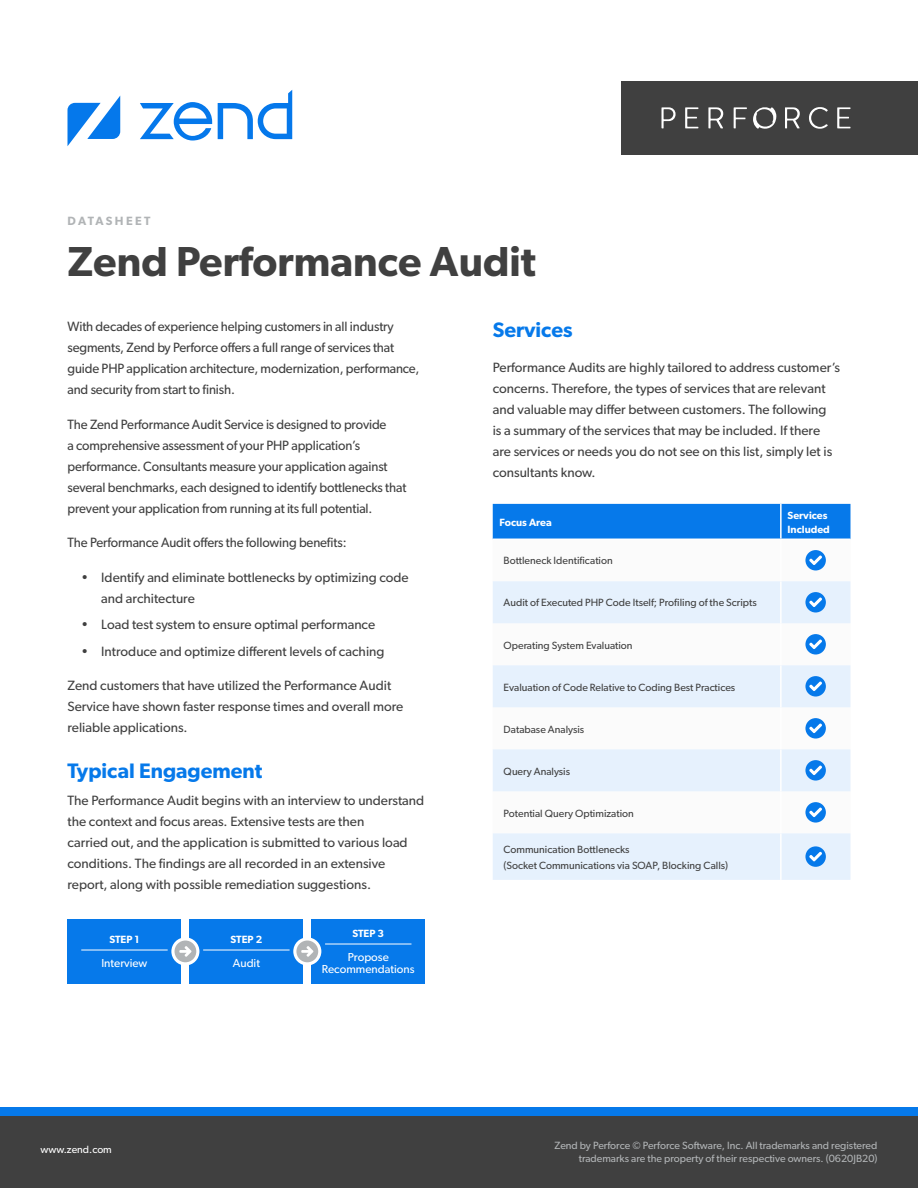
<style>
.page{position:relative;width:918px;height:1188px;background:#fff}
.page>*{position:absolute;margin:0;border:0;box-sizing:border-box;transform-origin:0 0}
.t1{font:600 42px "Gibson";color:#404040}
.t2{font:600 21px "Gibson";color:#0679ea}
.t3{font:13.5px/21px "Gibson";color:#404040}
.t4{font:13.5px/21px "Gibson";color:#404040;scale:.96 1}
.t5{font:600 12px "Gibson";letter-spacing:.19em;color:#b1b4b6}
.t6{font:11.7px/12px "Gibson";color:#fff;text-align:center}
.t7{font:10.5px/16.5px "Gibson";color:#404040}
.t8{font:10.5px/13.5px "Gibson";color:#b1b4b6;text-align:right}
.t9{font:600 10.5px/13.5px "Gibson";color:#fff}
.t10{font:10.5px "Gibson";color:#fff}
</style>
<div class="page">
<div style="left:621px;top:81px;width:297px;height:74px;background:#404040"></div>
<div style="left:0;top:1115px;width:918px;height:73px;background:#404040"></div>
<div style="left:0;top:1107px;width:918px;height:8px;background:#0679ea"></div>
<svg style="left:68px;top:96px;width:52px;height:50px"></svg>
<svg style="left:140px;top:102px;width:72px;height:39px"></svg>
<svg style="left:218px;top:90px;width:74px;height:49px"></svg>
<svg style="left:662px;top:107px;width:14px;height:21px"></svg>
<svg style="left:685px;top:107px;width:13px;height:21px"></svg>
<svg style="left:837px;top:107px;width:14px;height:21px"></svg>
<svg style="left:708px;top:107px;width:15px;height:21px"></svg>
<svg style="left:785px;top:107px;width:15px;height:21px"></svg>
<svg style="left:734px;top:107px;width:13px;height:21px"></svg>
<svg style="left:809px;top:107px;width:19px;height:22px"></svg>
<svg style="left:753px;top:107px;width:24px;height:22px"></svg>
<div style="left:493px;top:504px;width:357px;height:35px;background:#0679ea"></div>
<svg style="left:493px;top:581px;width:357px;height:299px;fill:#e6f1fd"></svg>
<hr style="left:780px;top:504px;width:2px;height:35px;background:#fff">
<hr style="left:780px;top:581px;width:2px;height:42px;background:#fff">
<hr style="left:780px;top:623px;width:2px;height:42px;background:#fff">
<hr style="left:780px;top:666px;width:2px;height:41px;background:#fff">
<hr style="left:780px;top:708px;width:2px;height:41px;background:#fff">
<hr style="left:780px;top:750px;width:2px;height:41px;background:#fff">
<hr style="left:780px;top:792px;width:2px;height:41px;background:#fff">
<hr style="left:780px;top:834px;width:2px;height:46px;background:#fff">
<div style="left:805px;top:550px;width:21px;height:20px;background:#0679ea;border-radius:50%"></div>
<svg style="left:809px;top:555px;width:13px;height:10px"></svg>
<div style="left:805px;top:592px;width:21px;height:21px;background:#0679ea;border-radius:50%"></div>
<svg style="left:809px;top:597px;width:13px;height:10px"></svg>
<div style="left:805px;top:634px;width:21px;height:21px;background:#0679ea;border-radius:50%"></div>
<svg style="left:809px;top:639px;width:13px;height:10px"></svg>
<div style="left:805px;top:676px;width:21px;height:21px;background:#0679ea;border-radius:50%"></div>
<svg style="left:809px;top:681px;width:13px;height:10px"></svg>
<div style="left:805px;top:718px;width:21px;height:21px;background:#0679ea;border-radius:50%"></div>
<svg style="left:809px;top:723px;width:13px;height:10px"></svg>
<div style="left:805px;top:760px;width:21px;height:21px;background:#0679ea;border-radius:50%"></div>
<svg style="left:809px;top:765px;width:13px;height:10px"></svg>
<div style="left:805px;top:802px;width:21px;height:21px;background:#0679ea;border-radius:50%"></div>
<svg style="left:809px;top:807px;width:13px;height:10px"></svg>
<div style="left:805px;top:846px;width:21px;height:21px;background:#0679ea;border-radius:50%"></div>
<svg style="left:809px;top:852px;width:13px;height:10px"></svg>
<div style="left:68px;top:919px;width:113px;height:64px;background:#0679ea"></div>
<div style="left:189px;top:919px;width:114px;height:64px;background:#0679ea"></div>
<div style="left:311px;top:919px;width:114px;height:64px;background:#0679ea"></div>
<hr style="left:81px;top:950px;width:87px;height:1px;background:#fff">
<hr style="left:203px;top:950px;width:87px;height:1px;background:#fff">
<hr style="left:325px;top:944px;width:86px;height:1px;background:#fff">
<svg style="left:171px;top:937px;width:28px;height:28px"></svg>
<svg style="left:175px;top:941px;width:21px;height:21px"></svg>
<svg style="left:293px;top:937px;width:28px;height:28px"></svg>
<svg style="left:296px;top:941px;width:22px;height:21px"></svg>
<p class="t5" style="left:68px;top:213px;width:84px">DATASHEET</p>
<h1 class="t1" style="left:68px;top:236px;width:470px">Zend Performance Audit</h1>
<p class="t4" style="left:68px;top:316px;width:368px">With decades of experience helping customers in all industry segments, Zend by Perforce offers a full range of services that guide PHP application architecture, modernization, performance, and security from start to finish.</p>
<p class="t4" style="left:68px;top:414px;width:355px">The Zend Performance Audit Service is designed to provide<br>a comprehensive assessment of your PHP application’s performance. Consultants measure your application against several benchmarks, each designed to identify bottlenecks that prevent your application from running at its full potential.</p>
<p class="t4" style="left:68px;top:532px;width:292px">The Performance Audit offers the following benefits:</p>
<p class="t3" style="left:101px;top:567px;width:309px;text-indent:-20px">• Identify and eliminate bottlenecks by optimizing code and architecture</p>
<p class="t3" style="left:81px;top:614px;width:296px">• Load test system to ensure optimal performance</p>
<p class="t3" style="left:81px;top:640px;width:305px">• Introduce and optimize different levels of caching</p>
<p class="t3" style="left:68px;top:675px;width:337px">Zend customers that have utilized the Performance Audit<br>Service have shown faster response times and overall more reliable applications.</p>
<h2 class="t2" style="left:68px;top:758px;width:196px">Typical Engagement</h2>
<p class="t3" style="left:68px;top:790px;width:358px">The Performance Audit begins with an interview to understand the context and focus areas. Extensive tests are then<br>carried out, and the application is submitted to various load conditions. The findings are all recorded in an extensive report, along with possible remediation suggestions.</p>
<p class="t9" style="left:109px;top:932px;width:32px">STEP 1</p>
<p class="t6" style="left:101px;top:957px;width:48px">Interview</p>
<p class="t9" style="left:230px;top:932px;width:33px">STEP 2</p>
<p class="t6" style="left:233px;top:957px;width:29px">Audit</p>
<p class="t9" style="left:352px;top:926px;width:33px">STEP 3</p>
<p class="t6" style="left:322px;top:951px;width:94px">Propose<br>Recommendations</p>
<h2 class="t2" style="left:493px;top:318px;width:81px">Services</h2>
<p class="t3" style="left:493px;top:357px;width:349px">Performance Audits are highly tailored to address customer’s concerns. Therefore, the types of services that are relevant and valuable may differ between customers. The following<br>is a summary of the services that may be included. If there are services or needs you do not see on this list, simply let is consultants know.</p>
<p class="t9" style="left:500px;top:515px;width:54px">Focus Area</p>
<p class="t9" style="left:788px;top:508px;width:44px">Services<br>Included</p>
<p class="t7" style="left:504px;top:552px;width:111px">Bottleneck Identification</p>
<p class="t7" style="left:504px;top:594px;width:255px">Audit of Executed PHP Code Itself; Profiling of the Scripts</p>
<p class="t7" style="left:504px;top:636px;width:131px">Operating System Evaluation</p>
<p class="t7" style="left:504px;top:678px;width:233px">Evaluation of Code Relative to Coding Best Practices</p>
<p class="t7" style="left:504px;top:720px;width:82px">Database Analysis</p>
<p class="t7" style="left:504px;top:763px;width:68px">Query Analysis</p>
<p class="t7" style="left:504px;top:805px;width:132px">Potential Query Optimization</p>
<p class="t7" style="left:504px;top:841px;width:226px">Communication Bottlenecks<br>(Socket Communications via SOAP, Blocking Calls)</p>
<p class="t10" style="left:40px;top:1143px;width:73px">www.zend.com</p>
<p class="t8" style="left:554px;top:1138px;width:325px">Zend by Perforce © Perforce Software, Inc. All trademarks and registered trademarks are the property of their respective owners. (0620JB20)</p>
</div>
